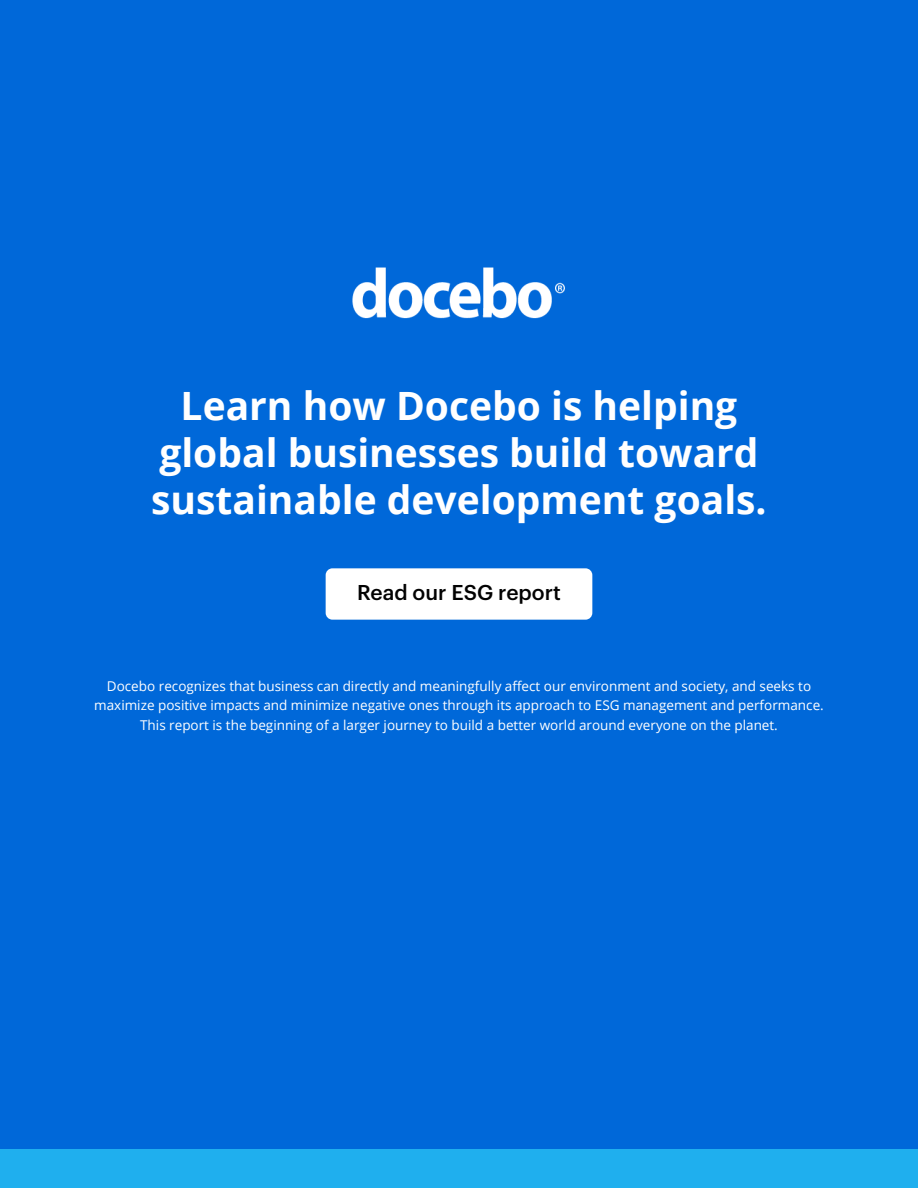
<style>
.page{position:relative;width:918px;height:1188px;background:#0068d9}
.page>*{position:absolute;margin:0;border:0;box-sizing:border-box;transform-origin:0 0}
.t1{font:700 39px/46.8px "Open Sans";color:#fff;text-align:center}
.t2{font:500 21px "Graphik";color:#020202}
.t3{font:13.5px/19.5px "Open Sans";color:#fff;text-align:center}
</style>
<div class="page">
<div style="left:326px;top:568px;width:266px;height:52px;background:#fff;border-radius:7px"></div>
<img style="left:352px;top:267px;width:213px;height:52px">
<div style="left:0;top:1149px;width:918px;height:39px;background:#1fafee"></div>
<h1 class="t1" style="left:151px;top:382px;width:617px">Learn how Docebo is helping global businesses build toward sustainable development goals.</h1>
<h2 class="t2" style="left:357px;top:577px;width:205px">Read our ESG report</h2>
<p class="t3" style="left:94px;top:676px;width:731px">Docebo recognizes that business can directly and meaningfully affect our environment and society, and seeks to maximize positive impacts and minimize negative ones through its approach to ESG management and performance.<br>This report is the beginning of a larger journey to build a better world around everyone on the planet.</p>
</div>
